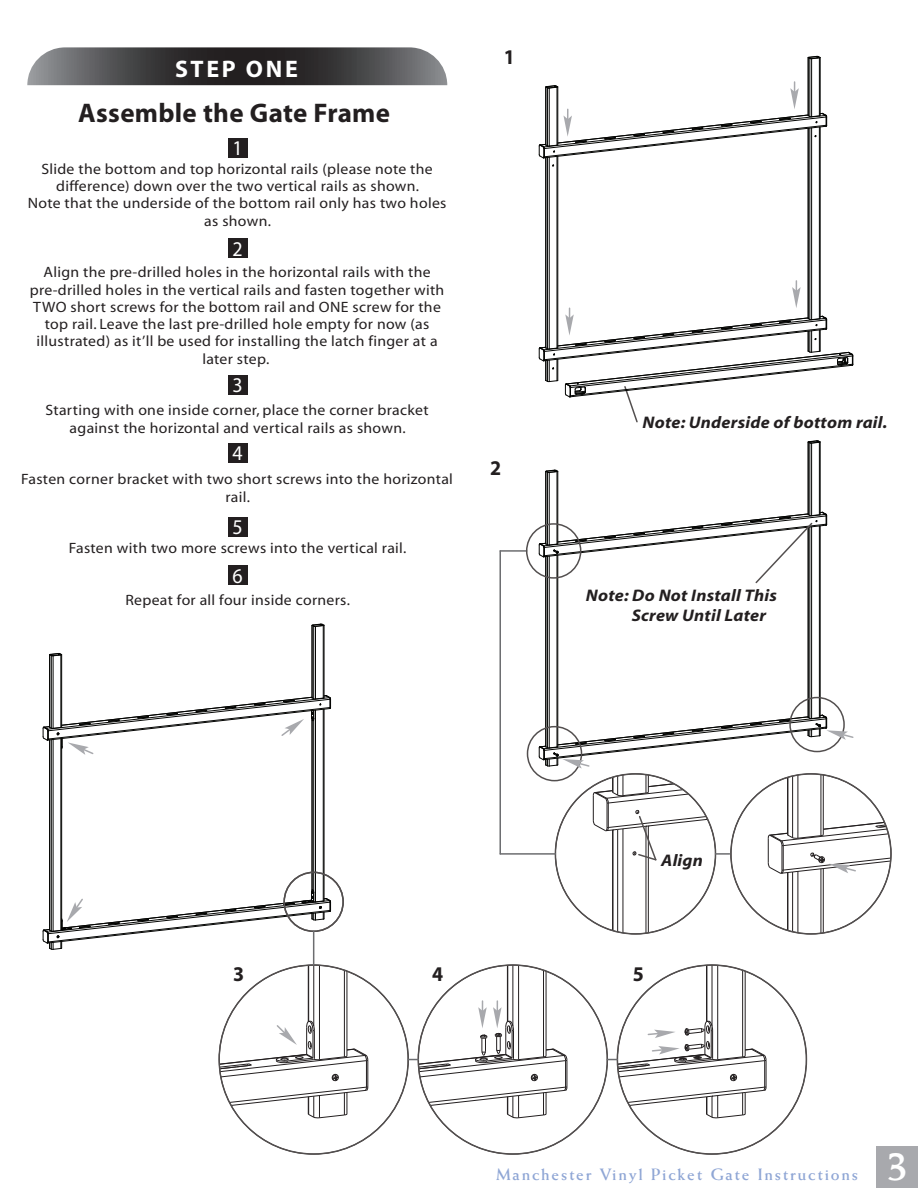
<style>
.page{position:relative;width:918px;height:1188px;background:#fff}
.page>*{position:absolute;margin:0;border:0;box-sizing:border-box;transform-origin:0 0}
.t1{font:700 46.5px "Weiss Std";color:#fff}
.t2{font:700 27px "Myriad";letter-spacing:.01em;color:#231f20}
.t3{font:700 24px "Myriad";letter-spacing:.11em;color:#fff}
.t4{font:21px "Myriad";color:#fff;scale:.95 1}
.t5{font:700 21px "Myriad";color:#231f20;scale:.95 1}
.t6{font:italic 700 16.8px/20.2px "Myriad";letter-spacing:.01em;color:#231f20;scale:1.07 1}
.t7{font:700 16.5px "Weiss Std";letter-spacing:.11em;color:#8fa6d5}
.t8{font:15px/17.2px "Myriad";letter-spacing:.02em;color:#231f20;text-align:center;scale:1.05 1}
</style>
<div class="page">
<div style="left:228px;top:138px;width:20px;height:19px;background:#231f20"></div>
<div style="left:228px;top:239px;width:20px;height:19px;background:#231f20"></div>
<svg style="left:27px;top:47px;width:420px;height:38px;background:#4f4e50"></svg>
<div style="left:228px;top:375px;width:20px;height:20px;background:#231f20"></div>
<div style="left:876px;top:1146px;width:42px;height:42px;background:#a8a9ad"></div>
<hr style="left:500px;top:550px;width:27px;height:2px;background:#6c6d70">
<hr style="left:549px;top:157px;width:1px;height:192px;background:#040503">
<hr style="left:547px;top:157px;width:1px;height:192px;background:#040503">
<hr style="left:546px;top:158px;width:1px;height:190px;background:#040503">
<hr style="left:545px;top:158px;width:1px;height:190px;background:#040503">
<hr style="left:557px;top:156px;width:1px;height:192px;background:#040503">
<hr style="left:811px;top:128px;width:1px;height:192px;background:#040503">
<hr style="left:811px;top:59px;width:1px;height:58px;background:#040503">
<hr style="left:810px;top:59px;width:1px;height:58px;background:#040503">
<hr style="left:810px;top:128px;width:1px;height:191px;background:#040503">
<hr style="left:819px;top:58px;width:1px;height:58px;background:#040503">
<hr style="left:819px;top:127px;width:1px;height:192px;background:#040503">
<hr style="left:808px;top:58px;width:1px;height:58px;background:#040503">
<hr style="left:808px;top:128px;width:1px;height:190px;background:#040503">
<hr style="left:820px;top:127px;width:1px;height:191px;background:#040503">
<hr style="left:820px;top:58px;width:1px;height:58px;background:#040503">
<svg style="left:807px;top:56px;width:14px;height:3px"></svg>
<div style="left:228px;top:443px;width:20px;height:20px;background:#231f20"></div>
<div style="left:228px;top:517px;width:20px;height:20px;background:#231f20"></div>
<div style="left:228px;top:566px;width:20px;height:19px;background:#231f20"></div>
<hr style="left:53px;top:739px;width:1px;height:192px;background:#040503">
<hr style="left:53px;top:656px;width:1px;height:72px;background:#040503">
<hr style="left:51px;top:656px;width:1px;height:72px;background:#040503">
<hr style="left:51px;top:740px;width:1px;height:191px;background:#040503">
<hr style="left:49px;top:655px;width:1px;height:72px;background:#040503">
<hr style="left:49px;top:740px;width:1px;height:190px;background:#040503">
<hr style="left:61px;top:739px;width:1px;height:191px;background:#040503">
<hr style="left:61px;top:655px;width:1px;height:72px;background:#040503">
<svg style="left:49px;top:653px;width:13px;height:3px"></svg>
<hr style="left:315px;top:710px;width:1px;height:192px;background:#040503">
<hr style="left:315px;top:626px;width:1px;height:73px;background:#040503">
<hr style="left:313px;top:626px;width:1px;height:73px;background:#040503">
<hr style="left:313px;top:720px;width:1px;height:171px;background:#040503">
<hr style="left:323px;top:626px;width:1px;height:72px;background:#040503">
<hr style="left:323px;top:709px;width:1px;height:192px;background:#040503">
<hr style="left:312px;top:625px;width:1px;height:73px;background:#040503">
<hr style="left:312px;top:720px;width:1px;height:170px;background:#040503">
<hr style="left:324px;top:709px;width:1px;height:192px;background:#040503">
<hr style="left:324px;top:625px;width:1px;height:73px;background:#040503">
<svg style="left:311px;top:623px;width:14px;height:4px"></svg>
<div style="left:283px;top:872px;width:61px;height:60px;border:2px solid #534f4f;border-radius:50%"></div>
<hr style="left:549px;top:556px;width:1px;height:192px;background:#040503">
<hr style="left:549px;top:473px;width:1px;height:72px;background:#040503">
<hr style="left:547px;top:472px;width:1px;height:73px;background:#040503">
<hr style="left:547px;top:556px;width:1px;height:192px;background:#040503">
<hr style="left:546px;top:557px;width:1px;height:190px;background:#040503">
<hr style="left:546px;top:471px;width:1px;height:73px;background:#040503">
<hr style="left:545px;top:471px;width:1px;height:73px;background:#040503">
<hr style="left:545px;top:557px;width:1px;height:190px;background:#040503">
<hr style="left:557px;top:555px;width:1px;height:192px;background:#040503">
<hr style="left:557px;top:471px;width:1px;height:73px;background:#040503">
<svg style="left:545px;top:470px;width:13px;height:3px"></svg>
<hr style="left:811px;top:527px;width:1px;height:192px;background:#040503">
<hr style="left:811px;top:443px;width:1px;height:73px;background:#040503">
<hr style="left:810px;top:443px;width:1px;height:72px;background:#040503">
<hr style="left:810px;top:527px;width:1px;height:191px;background:#040503">
<hr style="left:819px;top:442px;width:1px;height:73px;background:#040503">
<hr style="left:819px;top:526px;width:1px;height:192px;background:#040503">
<hr style="left:808px;top:442px;width:1px;height:72px;background:#040503">
<hr style="left:808px;top:527px;width:1px;height:190px;background:#040503">
<hr style="left:820px;top:526px;width:1px;height:191px;background:#040503">
<hr style="left:820px;top:442px;width:1px;height:72px;background:#040503">
<svg style="left:807px;top:440px;width:14px;height:4px"></svg>
<hr style="left:500px;top:853px;width:55px;height:2px;background:#6c6d70">
<hr style="left:499px;top:551px;width:2px;height:303px;background:#6c6d70">
<hr style="left:313px;top:931px;width:1px;height:34px;background:#6c6d70">
<svg style="left:539px;top:82px;width:288px;height:84px"></svg>
<svg style="left:539px;top:281px;width:315px;height:142px"></svg>
<svg style="left:539px;top:714px;width:353px;height:221px"></svg>
<svg style="left:219px;top:964px;width:588px;height:191px"></svg>
<svg style="left:42px;top:889px;width:289px;height:61px"></svg>
<svg style="left:42px;top:695px;width:289px;height:60px"></svg>
<svg style="left:539px;top:512px;width:288px;height:73px"></svg>
<h3 class="t3" style="left:175px;top:56px;width:124px">STEP ONE</h3>
<h2 class="t2" style="left:78px;top:99px;width:313px">Assemble the Gate Frame</h2>
<h3 class="t4" style="left:233px;top:137px;width:12px">1</h3>
<p class="t8" style="left:28px;top:161px;width:400px">Slide the bottom and top horizontal rails (please note the difference) down over the two vertical rails as shown.<br>Note that the underside of the bottom rail only has two holes as shown.</p>
<h3 class="t4" style="left:233px;top:238px;width:12px">2</h3>
<p class="t8" style="left:30px;top:264px;width:396px">Align the pre-drilled holes in the horizontal rails with the pre-drilled holes in the vertical rails and fasten together with TWO short screws for the bottom rail and ONE screw for the top rail. Leave the last pre-drilled hole empty for now (as illustrated) as it’ll be used for installing the latch finger at a later step.</p>
<p class="t8" style="left:46px;top:402px;width:366px">Starting with one inside corner, place the corner bracket against the horizontal and vertical rails as shown.</p>
<p class="t8" style="left:21px;top:471px;width:413px">Fasten corner bracket with two short screws into the horizontal rail.</p>
<h3 class="t4" style="left:233px;top:375px;width:12px">3</h3>
<h3 class="t4" style="left:233px;top:443px;width:12px">4</h3>
<h3 class="t4" style="left:233px;top:516px;width:12px">5</h3>
<h3 class="t4" style="left:233px;top:565px;width:12px">6</h3>
<p class="t8" style="left:69px;top:540px;width:323px">Fasten with two more screws into the vertical rail.</p>
<p class="t8" style="left:125px;top:592px;width:215px">Repeat for all four inside corners.</p>
<h3 class="t5" style="left:504px;top:47px;width:13px">1</h3>
<h3 class="t5" style="left:490px;top:457px;width:13px">2</h3>
<p class="t6" style="left:643px;top:412px;width:230px">Note: Underside of bottom rail.</p>
<p class="t6" style="left:632px;top:585px;width:137px;text-indent:-46px">Note: Do Not Install This<br>Screw Until Later</p>
<p class="t6" style="left:661px;top:851px;width:41px">Align</p>
<h3 class="t5" style="left:233px;top:963px;width:13px">3</h3>
<h3 class="t5" style="left:432px;top:963px;width:13px">4</h3>
<h3 class="t5" style="left:633px;top:963px;width:13px">5</h3>
<p class="t7" style="left:496px;top:1164px;width:363px">Manchester Vinyl Picket Gate Instructions</p>
<h1 class="t1" style="left:884px;top:1136px;width:27px">3</h1>
</div>
